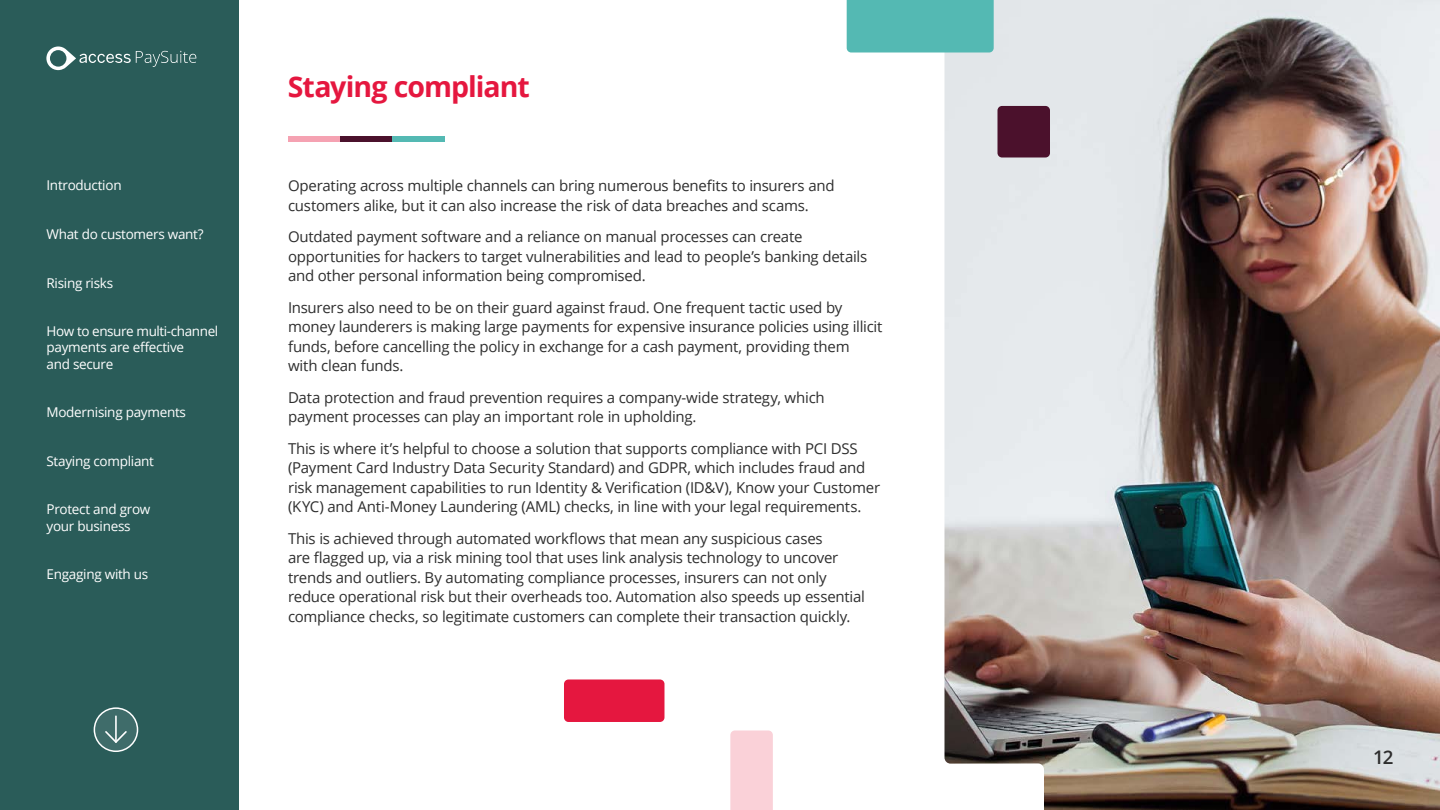
<style>
.page{position:relative;width:1440px;height:810px;background:#fff}
.page>*{position:absolute;margin:0;border:0;box-sizing:border-box;transform-origin:0 0}
.t1{font:700 28.5px "Open Sans";letter-spacing:-.035em;color:#e5173f}
.t2{font:600 18.75px "Open Sans";color:#2e2e2e}
.t3{font:15px/19.5px "Open Sans";letter-spacing:-.015em;color:#2e2e2e}
.t4{font:13.5px/16.2px "Open Sans";letter-spacing:-.02em;color:#fff}
</style>
<div class="page">
<img style="left:944px;top:0;width:496px;height:810px">
<div style="left:0;top:0;width:238px;height:810px;background:#2a5c59"></div>
<div style="left:94px;top:708px;width:44px;height:43px;background:#3f6c6a;border-radius:50%"></div>
<div style="left:94px;top:707px;width:44px;height:45px;border:2px solid #fff;border-radius:50%"></div>
<hr style="left:115px;top:715px;width:2px;height:28px;background:#fff">
<svg style="left:105px;top:731px;width:22px;height:12px"></svg>
<div style="left:998px;top:106px;width:52px;height:51px;background:#4b112c;border-radius:4px"></div>
<div style="left:847px;top:0;width:147px;height:53px;background:#54b9b3"></div>
<div style="left:564px;top:679px;width:100px;height:43px;background:#e5173f;border-radius:4px"></div>
<div style="left:730px;top:730px;width:43px;height:80px;background:#fad1d8"></div>
<svg style="left:46px;top:46px;width:150px;height:24px"></svg>
<div style="left:288px;top:136px;width:52px;height:6px;background:#f5a2b2"></div>
<div style="left:340px;top:136px;width:53px;height:6px;background:#4b112c"></div>
<div style="left:393px;top:136px;width:52px;height:6px;background:#54b9b3"></div>
<p class="t4" style="left:46px;top:177px;width:77px">Introduction</p>
<p class="t4" style="left:46px;top:226px;width:159px">What do customers want?</p>
<p class="t4" style="left:46px;top:274px;width:68px">Rising risks</p>
<p class="t4" style="left:46px;top:323px;width:173px">How to ensure multi-channel payments are effective<br>and secure</p>
<p class="t4" style="left:46px;top:404px;width:141px">Modernising payments</p>
<p class="t4" style="left:46px;top:452px;width:109px">Staying compliant</p>
<p class="t4" style="left:46px;top:501px;width:105px">Protect and grow your business</p>
<p class="t4" style="left:46px;top:566px;width:103px">Engaging with us</p>
<h1 class="t1" style="left:288px;top:66px;width:243px">Staying compliant</h1>
<p class="t3" style="left:288px;top:176px;width:548px">Operating across multiple channels can bring numerous benefits to insurers and customers alike, but it can also increase the risk of data breaches and scams.</p>
<p class="t3" style="left:288px;top:227px;width:581px">Outdated payment software and a reliance on manual processes can create opportunities for hackers to target vulnerabilities and lead to people’s banking details and other personal information being compromised.</p>
<p class="t3" style="left:288px;top:297px;width:596px">Insurers also need to be on their guard against fraud. One frequent tactic used by money launderers is making large payments for expensive insurance policies using illicit funds, before cancelling the policy in exchange for a cash payment, providing them with clean funds.</p>
<p class="t3" style="left:288px;top:387px;width:538px">Data protection and fraud prevention requires a company-wide strategy, which payment processes can play an important role in upholding.</p>
<p class="t3" style="left:288px;top:438px;width:594px">This is where it’s helpful to choose a solution that supports compliance with PCI DSS (Payment Card Industry Data Security Standard) and GDPR, which includes fraud and risk management capabilities to run Identity &amp; Verification (ID&amp;V), Know your Customer (KYC) and Anti-Money Laundering (AML) checks, in line with your legal requirements.</p>
<p class="t3" style="left:288px;top:528px;width:578px">This is achieved through automated workflows that mean any suspicious cases<br>are flagged up, via a risk mining tool that uses link analysis technology to uncover trends and outliers. By automating compliance processes, insurers can not only reduce operational risk but their overheads too. Automation also speeds up essential compliance checks, so legitimate customers can complete their transaction quickly.</p>
<p class="t2" style="left:1373px;top:744px;width:22px">12</p>
</div>
